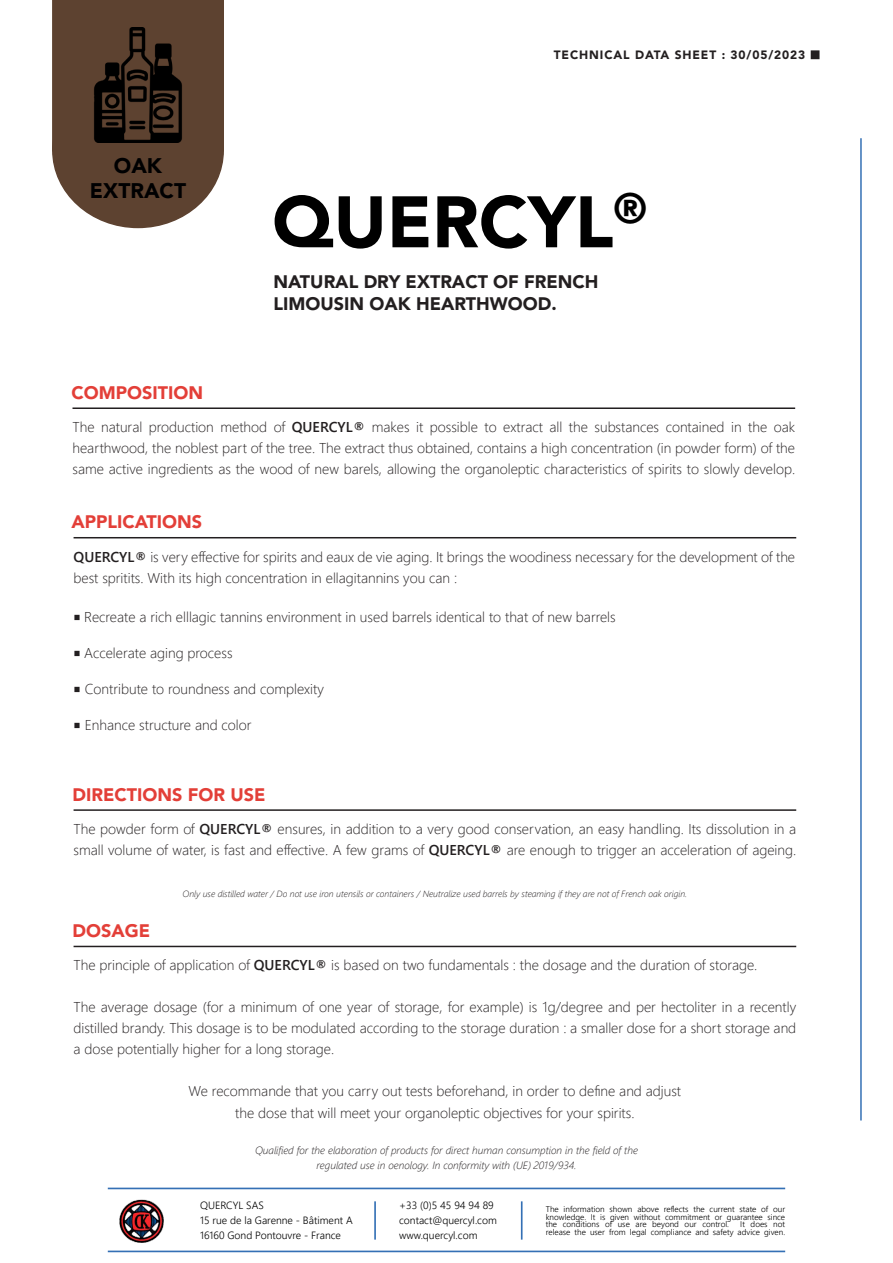
<style>
.page{position:relative;width:893px;height:1263px;background:#fff}
.page>*{position:absolute;margin:0;border:0;box-sizing:border-box;transform-origin:0 0}
.t1{font:900 72px "Avenir LT Std";color:#000}
.t2{font:900 21px "Avenir LT Std";color:#000001}
.t3{font:900 18px "Avenir LT Std";color:#231f20}
.t4{font:900 18px "Avenir LT Std";color:#e33f38}
.t5{font:300 14.25px/21px "Segoe UI";color:#231f20}
.t6{font:900 12px "Avenir LT Std";letter-spacing:.075em;color:#231f20}
.t7{font:italic 300 10.5px/15px "Segoe UI";color:#231f20;text-align:center}
.t8{font:300 10.5px "Segoe UI";color:#000001}
.t9{font:italic 300 9px "Segoe UI";color:#231f20}
.t10{font:300 8.25px/7.5px "Segoe UI";color:#000001;text-align:justify}
.s1{font-weight:600}
.s2{font-family:"Minion Pro";font-weight:400;font-size:18px}
</style>
<div class="page">
<div style="left:53px;top:73px;width:170px;height:154px;background:#5d4230;border-radius:50%"></div>
<div style="left:52px;top:0;width:172px;height:151px;background:#5d4230"></div>
<div style="left:811px;top:51px;width:8px;height:7px;background:#231f20"></div>
<div style="left:811px;top:50px;width:8px;height:9px;border:2px solid #231f20"></div>
<hr style="left:72px;top:407px;width:723px;height:2px;background:#231f20">
<hr style="left:74px;top:537px;width:722px;height:1px;background:#231f20">
<hr style="left:74px;top:809px;width:722px;height:2px;background:#231f20">
<hr style="left:74px;top:946px;width:722px;height:1px;background:#231f20">
<hr style="left:860px;top:138px;width:2px;height:982px;background:#3470b5">
<hr style="left:521px;top:1201px;width:2px;height:38px;background:#3470b5">
<img style="left:119px;top:1199px;width:45px;height:44px">
<hr style="left:108px;top:1187px;width:677px;height:2px;background:#3470b5">
<hr style="left:108px;top:1250px;width:677px;height:2px;background:#3470b5">
<hr style="left:374px;top:1201px;width:2px;height:38px;background:#3470b5">
<img style="left:81px;top:28px;width:114px;height:114px">
<p class="t2" style="left:114px;top:153px;width:50px">OAK</p>
<p class="t2" style="left:90px;top:178px;width:98px">EXTRACT</p>
<p class="t6" style="left:554px;top:48px;width:253px">TECHNICAL DATA SHEET : 30/05/2023</p>
<p class="t1" style="left:272px;top:179px;width:376px">QUERCYL<sup>®</sup></p>
<p class="t3" style="left:274px;top:271px;width:326px">NATURAL DRY EXTRACT OF FRENCH</p>
<p class="t3" style="left:274px;top:292px;width:285px">LIMOUSIN OAK HEARTHWOOD.</p>
<p class="t4" style="left:71px;top:382px;width:133px">COMPOSITION</p>
<p class="t5" style="left:72px;top:415px;width:724px">The natural production method of <span class="s1">QUERCYL®</span> makes it possible to extract all the substances contained in the oak</p>
<p class="t5" style="left:72px;top:436px;width:724px">hearthwood, the noblest part of the tree. The extract thus obtained, contains a high concentration (in powder form) of the same active ingredients as the wood of new barels, allowing the organoleptic characteristics of spirits to slowly develop.</p>
<p class="t4" style="left:71px;top:511px;width:132px">APPLICATIONS</p>
<p class="t5" style="left:74px;top:545px;width:723px"><span class="s1">QUERCYL®</span> is very effective for spirits and eaux de vie aging. It brings the woodiness necessary for the development of the best spritits. With its high concentration in ellagitannins you can :</p>
<p class="t5" style="left:74px;top:605px;width:544px"><span class="s2">■</span> Recreate a rich elllagic tannins environment in used barrels identical to that of new barrels</p>
<p class="t5" style="left:74px;top:641px;width:160px"><span class="s2">■</span> Accelerate aging process</p>
<p class="t5" style="left:74px;top:677px;width:252px"><span class="s2">■</span> Contribute to roundness and complexity</p>
<p class="t5" style="left:74px;top:713px;width:179px"><span class="s2">■</span> Enhance structure and color</p>
<p class="t4" style="left:72px;top:783px;width:194px">DIRECTIONS FOR USE</p>
<p class="t5" style="left:74px;top:817px;width:724px">The powder form of <span class="s1">QUERCYL®</span> ensures, in addition to a very good conservation, an easy handling. Its dissolution in a small volume of water, is fast and effective. A few grams of <span class="s1">QUERCYL®</span> are enough to trigger an acceleration of ageing.</p>
<p class="t9" style="left:183px;top:885px;width:506px">Only use distilled water / Do not use iron utensils or containers / Neutralize used barrels by steaming if they are not of French oak origin.</p>
<p class="t4" style="left:72px;top:920px;width:79px">DOSAGE</p>
<p class="t5" style="left:74px;top:953px;width:685px">The principle of application of <span class="s1">QUERCYL®</span> is based on two fundamentals : the dosage and the duration of storage.</p>
<p class="t5" style="left:74px;top:995px;width:724px">The average dosage (for a minimum of one year of storage, for example) is 1g/degree and per hectoliter in a recently</p>
<p class="t5" style="left:74px;top:1016px;width:724px">distilled brandy. This dosage is to be modulated according to the storage duration : a smaller dose for a short storage and a dose potentially higher for a long storage.</p>
<p class="t5" style="left:189px;top:1079px;width:494px">We recommande that you carry out tests beforehand, in order to define and adjust</p>
<p class="t5" style="left:235px;top:1101px;width:401px">the dose that will meet your organoleptic objectives for your spirits.</p>
<p class="t7" style="left:255px;top:1141px;width:384px">Qualified for the elaboration of products for direct human consumption in the field of the regulated use in oenology. In conformity with (UE) 2019/934.</p>
<p class="t8" style="left:200px;top:1195px;width:65px">QUERCYL SAS</p>
<p class="t8" style="left:200px;top:1210px;width:154px">15 rue de la Garenne - Bâtiment A</p>
<p class="t8" style="left:200px;top:1225px;width:142px">16160 Gond Pontouvre - France</p>
<p class="t8" style="left:399px;top:1195px;width:96px">+33 (0)5 45 94 94 89</p>
<p class="t8" style="left:399px;top:1210px;width:99px">contact@quercyl.com</p>
<p class="t8" style="left:399px;top:1225px;width:80px">www.quercyl.com</p>
<p class="t10" style="left:546px;top:1205px;width:241px">The information shown above reflects the current state of our knowledge. It is given without commitment or guarantee since the conditions of use are beyond our control.</p>
<p class="t10" style="left:740px;top:1220px;width:46px">It does not</p>
<p class="t10" style="left:546px;top:1227px;width:241px">release the user from legal compliance and safety advice given.</p>
</div>
